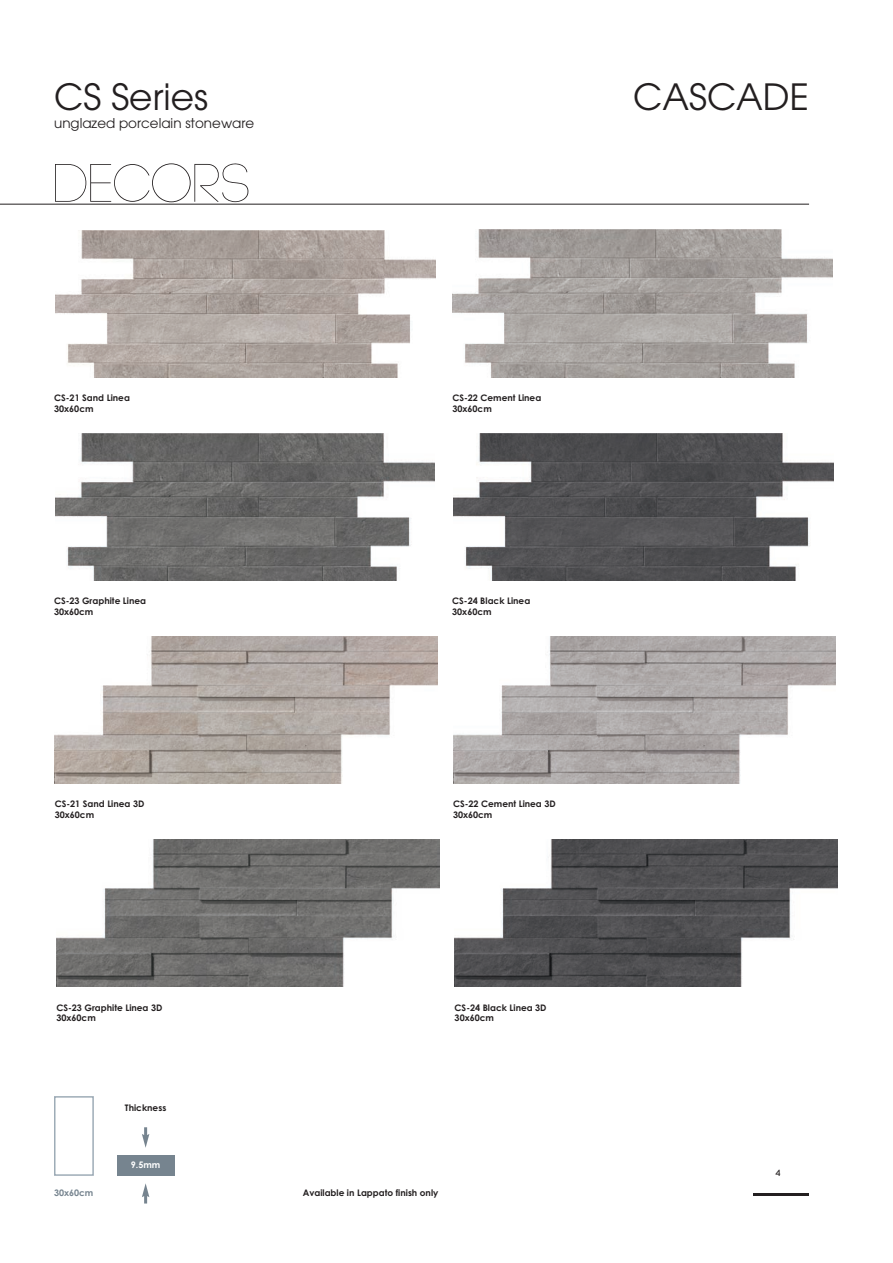
<style>
.page{position:relative;width:893px;height:1263px;background:#fff}
.page>*{position:absolute;margin:0;border:0;box-sizing:border-box;transform-origin:0 0}
.t1{font:300 54px "Code";color:#231f20}
.t2{font:36px "Avant Garde";color:#231f20}
.t3{font:13.5px "Avant Garde";color:#231f20}
.t4{font:700 9px/10.5px "Century Gothic";color:#231f20}
.t5{font:700 9px "Century Gothic";color:#76848f}
.t6{font:700 9px "Century Gothic";color:#fff}
.t7{font:700 9px "Code";color:#231f20}
</style>
<div class="page">
<hr style="left:754px;top:1193px;width:55px;height:3px;background:#231f20">
<hr style="left:0;top:204px;width:809px;height:1px;background:#231f20">
<div style="left:54px;top:1096px;width:40px;height:80px;border:2px solid #9eacb7"></div>
<img style="left:56px;top:230px;width:379px;height:148px">
<img style="left:453px;top:230px;width:379px;height:148px">
<img style="left:55px;top:433px;width:380px;height:148px">
<img style="left:454px;top:433px;width:379px;height:148px">
<img style="left:55px;top:637px;width:382px;height:146px">
<img style="left:453px;top:637px;width:383px;height:146px">
<img style="left:56px;top:840px;width:383px;height:147px">
<img style="left:455px;top:840px;width:382px;height:147px">
<div style="left:117px;top:1155px;width:57px;height:21px;background:#76848f"></div>
<svg style="left:142px;top:1127px;width:7px;height:21px"></svg>
<svg style="left:142px;top:1183px;width:7px;height:20px"></svg>
<h2 class="t2" style="left:54px;top:84px;width:155px">CS Series</h2>
<h2 class="t2" style="left:633px;top:84px;width:177px">CASCADE</h2>
<h3 class="t3" style="left:54px;top:118px;width:202px">unglazed porcelain stoneware</h3>
<h1 class="t1" style="left:53px;top:152px;width:199px">DECORS</h1>
<p class="t4" style="left:54px;top:393px;width:77px">CS-21 Sand Linea<br>30x60cm</p>
<p class="t4" style="left:452px;top:393px;width:90px">CS-22 Cement Linea<br>30x60cm</p>
<p class="t4" style="left:54px;top:597px;width:94px">CS-23 Graphite Linea<br>30x60cm</p>
<p class="t4" style="left:452px;top:597px;width:80px">CS-24 Black Linea<br>30x60cm</p>
<p class="t4" style="left:55px;top:800px;width:91px">CS-21 Sand Linea 3D<br>30x60cm</p>
<p class="t4" style="left:453px;top:800px;width:104px">CS-22 Cement Linea 3D<br>30x60cm</p>
<p class="t4" style="left:56px;top:1003px;width:108px">CS-23 Graphite Linea 3D<br>30x60cm</p>
<p class="t4" style="left:455px;top:1003px;width:93px">CS-24 Black Linea 3D<br>30x60cm</p>
<p class="t5" style="left:54px;top:1189px;width:41px">30x60 cm</p>
<p class="t4" style="left:125px;top:1103px;width:43px">Thickness</p>
<p class="t6" style="left:131px;top:1161px;width:31px">9.5mm</p>
<p class="t4" style="left:303px;top:1188px;width:137px">Available in Lappato finish only</p>
<p class="t7" style="left:776px;top:1167px;width:6px">4</p>
</div>
